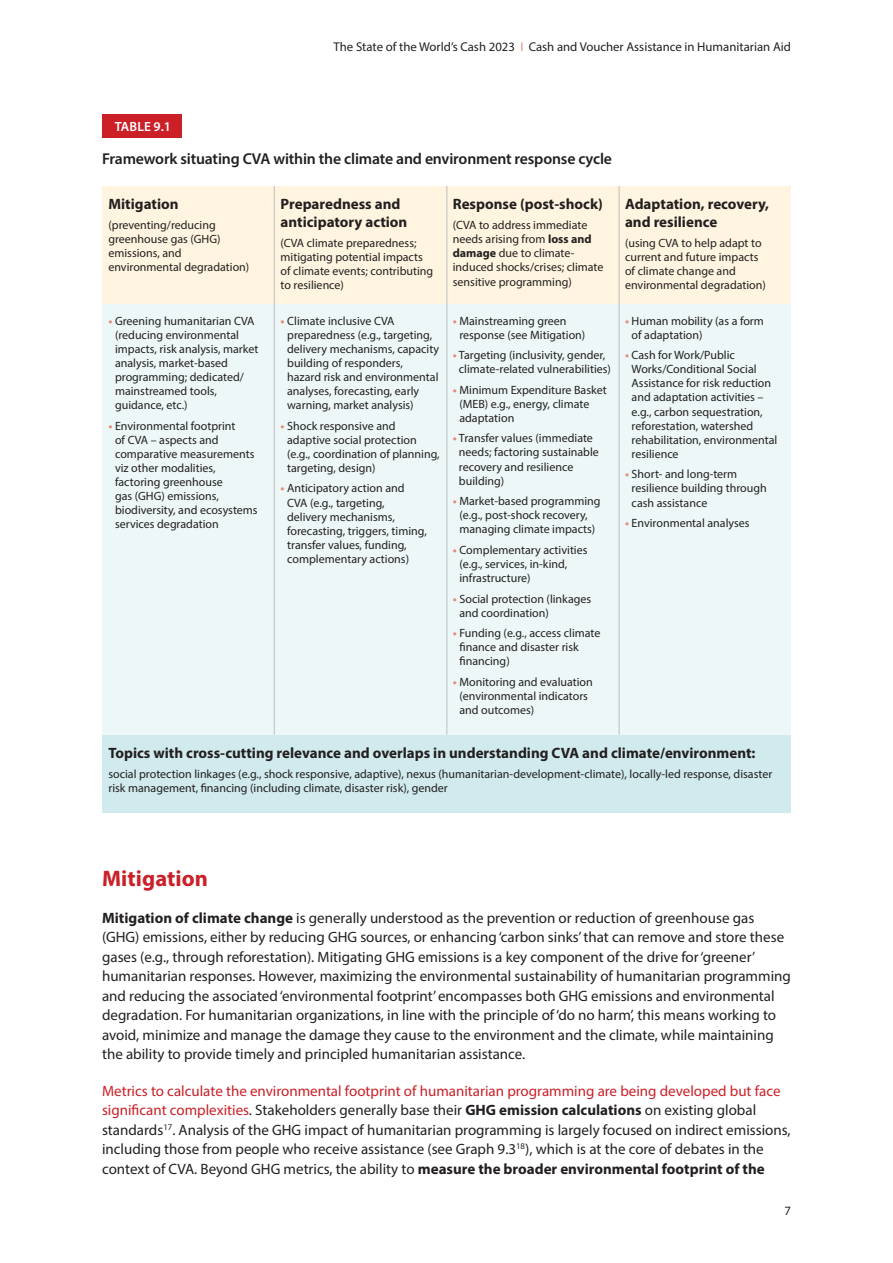
<style>
.page{position:relative;width:893px;height:1263px;background:#fff}
.page>*{position:absolute;margin:0;border:0;box-sizing:border-box;transform-origin:0 0}
.t1{font:700 22.5px "Myriad Pro";letter-spacing:.005em;color:#cb2028}
.t2{font:600 15.75px "Myriad Pro";letter-spacing:-.01em;color:#231f20}
.t3{font:15px/19.5px "Myriad Pro";color:#231f20}
.t4{font:700 15px/18px "Myriad Pro";color:#231f20}
.t5{font:600 13.35px "Myriad Pro";letter-spacing:.01em;color:#fff}
.t6{font:12.75px "Myriad Pro";color:#231f20}
.t7{font:12px/14.1px "Myriad Pro";color:#231f20}
.s1{color:#e48e78}
.s2{font-weight:700}
.s3{font-weight:700;color:#e48e78}
.s4{color:#cb2028}
</style>
<div class="page">
<div style="left:102px;top:186px;width:689px;height:118px;background:#fef4df"></div>
<div style="left:102px;top:735px;width:689px;height:78px;background:#d0eaed"></div>
<div style="left:102px;top:304px;width:689px;height:431px;background:#edf7f8"></div>
<div style="left:102px;top:115px;width:79px;height:23px;background:#cb2028"></div>
<hr style="left:274px;top:186px;width:1px;height:549px;background:#bcbdc0">
<hr style="left:446px;top:186px;width:1px;height:549px;background:#bcbdc0">
<hr style="left:619px;top:186px;width:1px;height:549px;background:#bcbdc0">
<p class="t6" style="left:334px;top:39px;width:459px">The State of the World’s Cash 2023 <span class="s1">I</span> Cash and Voucher Assistance in Humanitarian Aid</p>
<p class="t5" style="left:115px;top:118px;width:58px">TABLE 9.1</p>
<p class="t2" style="left:102px;top:149px;width:511px">Framework situating CVA within the climate and environment response cycle</p>
<p class="t4" style="left:108px;top:194px;width:72px">Mitigation</p>
<p class="t7" style="left:108px;top:218px;width:142px">(preventing/reducing greenhouse gas (GHG) emissions, and environmental degradation)</p>
<p class="t4" style="left:281px;top:194px;width:128px">Preparedness and anticipatory action</p>
<p class="t7" style="left:281px;top:236px;width:154px">(CVA climate preparedness; mitigating potential impacts of climate events; contributing to resilience)</p>
<p class="t4" style="left:453px;top:194px;width:152px">Response (post-shock)</p>
<p class="t7" style="left:453px;top:218px;width:152px">(CVA to address immediate needs arising from <span class="s2">loss and damage</span> due to climate&shy;induced shocks/crises; climate sensitive programming)</p>
<p class="t7" style="left:115px;top:313px;width:145px;text-indent:-7px"><span class="s3">•</span> Greening humanitarian CVA (reducing environmental impacts, risk analysis, market analysis, market-based programming; dedicated/ mainstreamed tools, guidance, etc.)</p>
<p class="t7" style="left:115px;top:418px;width:144px;text-indent:-7px"><span class="s3">•</span> Environmental footprint<br>of CVA – aspects and comparative measurements viz other modalities, factoring greenhouse<br>gas (GHG) emissions, biodiversity, and ecosystems services degradation</p>
<p class="t7" style="left:287px;top:313px;width:153px;text-indent:-7px"><span class="s3">•</span> Climate inclusive CVA preparedness (e.g., targeting, delivery mechanisms, capacity building of responders, hazard risk and environmental analyses, forecasting, early warning, market analysis)</p>
<p class="t7" style="left:287px;top:418px;width:154px;text-indent:-7px"><span class="s3">•</span> Shock responsive and adaptive social protection (e.g., coordination of planning, targeting, design)</p>
<p class="t7" style="left:287px;top:481px;width:141px;text-indent:-7px"><span class="s3">•</span> Anticipatory action and<br>CVA (e.g., targeting, delivery mechanisms, forecasting, triggers, timing, transfer values, funding, complementary actions)</p>
<p class="t7" style="left:459px;top:313px;width:127px;text-indent:-7px"><span class="s3">•</span> Mainstreaming green response (see Mitigation)</p>
<p class="t7" style="left:453px;top:348px;width:160px;text-align:center"><span class="s3">•</span> Targeting (inclusivity, gender, climate-related vulnerabilities)</p>
<p class="t7" style="left:459px;top:382px;width:149px;text-indent:-7px"><span class="s3">•</span> Minimum Expenditure Basket (MEB) e.g., energy, climate adaptation</p>
<p class="t7" style="left:459px;top:431px;width:142px;text-indent:-6px"><span class="s3">•</span> Transfer values (immediate needs; factoring sustainable recovery and resilience building)</p>
<p class="t7" style="left:453px;top:494px;width:149px;text-align:center"><span class="s3">•</span> Market-based programming (e.g., post-shock recovery, managing climate impacts)</p>
<p class="t7" style="left:459px;top:543px;width:130px;text-indent:-7px"><span class="s3">•</span> Complementary activities (e.g., services, in-kind, infrastructure)</p>
<p class="t7" style="left:459px;top:591px;width:133px;text-indent:-7px"><span class="s3">•</span> Social protection (linkages and coordination)</p>
<p class="t7" style="left:459px;top:626px;width:143px;text-indent:-7px"><span class="s3">•</span> Funding (e.g., access climate finance and disaster risk financing)</p>
<p class="t7" style="left:459px;top:674px;width:135px;text-indent:-7px"><span class="s3">•</span> Monitoring and evaluation (environmental indicators and outcomes)</p>
<p class="t4" style="left:625px;top:194px;width:146px">Adaptation, recovery, and resilience</p>
<p class="t7" style="left:625px;top:236px;width:142px">(using CVA to help adapt to current and future impacts of climate change and environmental degradation)</p>
<p class="t7" style="left:632px;top:313px;width:134px;text-indent:-7px"><span class="s3">•</span> Human mobility (as a form of adaptation)</p>
<p class="t7" style="left:632px;top:348px;width:147px;text-indent:-7px"><span class="s3">•</span> Cash for Work/Public<br>Works/Conditional Social<br>Assistance for risk reduction and adaptation activities – e.g., carbon sequestration, reforestation, watershed rehabilitation, environmental resilience</p>
<p class="t7" style="left:632px;top:467px;width:137px;text-indent:-7px"><span class="s3">•</span> Short- and long-term resilience building through cash assistance</p>
<p class="t7" style="left:625px;top:516px;width:126px"><span class="s3">•</span> Environmental analyses</p>
<p class="t4" style="left:108px;top:743px;width:648px">Topics with cross-cutting relevance and overlaps in understanding CVA and climate/environment:</p>
<p class="t7" style="left:108px;top:766px;width:665px">social protection linkages (e.g., shock responsive, adaptive), nexus (humanitarian-development-climate), locally-led response, disaster risk management, financing (including climate, disaster risk), gender</p>
<p class="t1" style="left:102px;top:864px;width:108px">Mitigation</p>
<p class="t3" style="left:102px;top:907px;width:690px"><span class="s2">Mitigation of climate change</span> is generally understood as the prevention or reduction of greenhouse gas (GHG) emissions, either by reducing GHG sources, or enhancing ‘carbon sinks’ that can remove and store these gases (e.g., through reforestation). Mitigating GHG emissions is a key component of the drive for ‘greener’ humanitarian responses. However, maximizing the environmental sustainability of humanitarian programming and reducing the associated ‘environmental footprint’ encompasses both GHG emissions and environmental degradation. For humanitarian organizations, in line with the principle of ‘do no harm’, this means working to avoid, minimize and manage the damage they cause to the environment and the climate, while maintaining the ability to provide timely and principled humanitarian assistance.</p>
<p class="t3" style="left:102px;top:1080px;width:690px"><span class="s4">Metrics to calculate the environmental footprint of humanitarian programming are being developed but face significant complexities</span>. Stakeholders generally base their <span class="s2">GHG emission calculations</span> on existing global standards<sup>17</sup>. Analysis of the GHG impact of humanitarian programming is largely focused on indirect emissions, including those from people who receive assistance (see Graph 9.3<sup>18</sup>), which is at the core of debates in the context of CVA. Beyond GHG metrics, the ability to <span class="s2">measure the broader environmental footprint of the</span></p>
<p class="t6" style="left:784px;top:1203px;width:8px">7</p>
</div>
